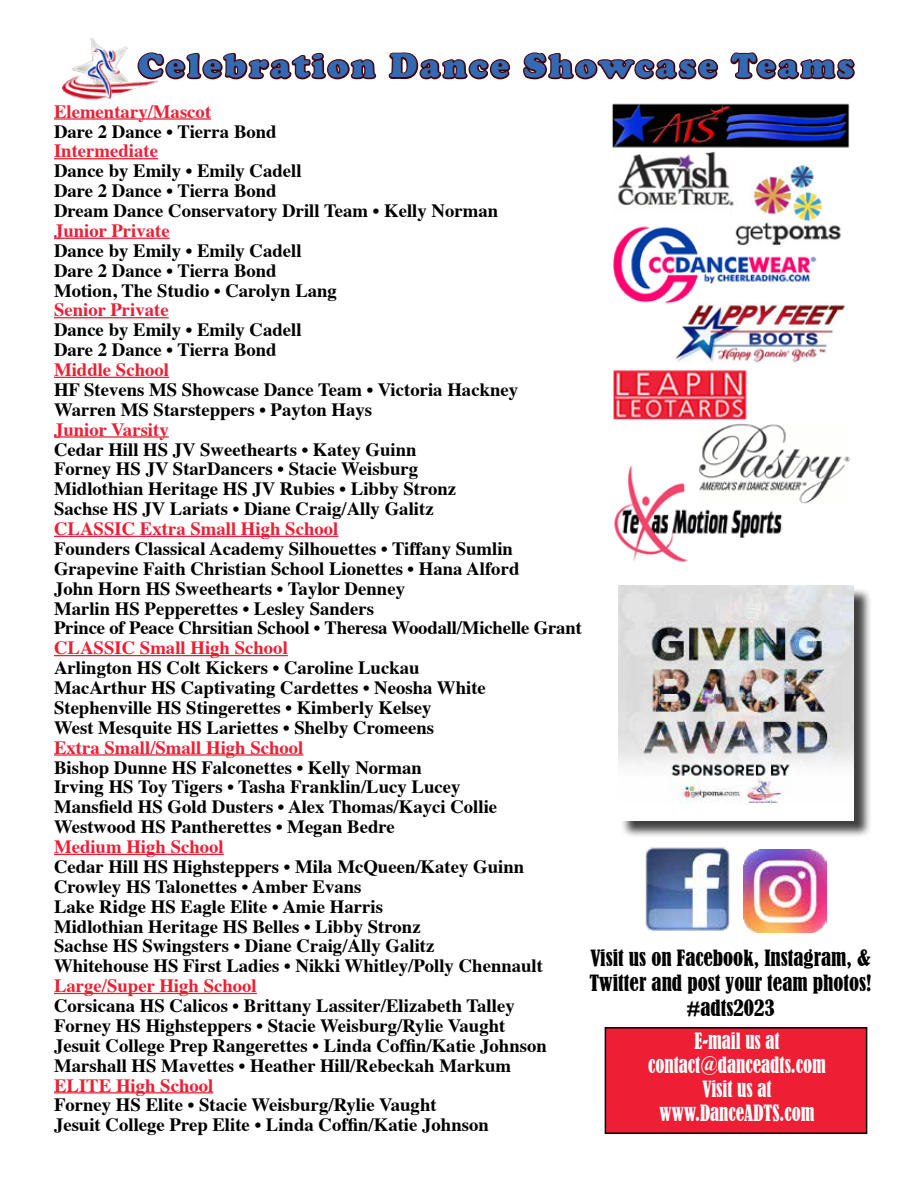
<style>
.page{position:relative;width:918px;height:1188px;background:#fff}
.page>*{position:absolute;margin:0;border:0;box-sizing:border-box;transform-origin:0 0}
.t1{font:900 34.5px "Cooper";letter-spacing:.09em;color:#3469b3}
.t2{font:condensed 21px/25.2px "Bernard";color:#000;text-align:center}
.t3{font:condensed 21px/24px "Bernard";color:#fff;text-align:center;scale:.9 1}
.t4{font:700 18.75px/19.8px "Times";color:#000}
.t5{font:700 18.75px "Times";color:#ee1f34}
</style>
<div class="page">
<hr style="left:54px;top:118px;width:157px;height:2px;background:#ee1f34">
<hr style="left:54px;top:158px;width:104px;height:1px;background:#ee1f34">
<hr style="left:54px;top:238px;width:116px;height:1px;background:#ee1f34">
<hr style="left:54px;top:317px;width:115px;height:1px;background:#ee1f34">
<hr style="left:54px;top:377px;width:115px;height:1px;background:#ee1f34">
<hr style="left:54px;top:436px;width:115px;height:2px;background:#ee1f34">
<hr style="left:54px;top:536px;width:284px;height:1px;background:#ee1f34">
<hr style="left:54px;top:655px;width:234px;height:1px;background:#ee1f34">
<hr style="left:54px;top:754px;width:250px;height:2px;background:#ee1f34">
<hr style="left:54px;top:854px;width:170px;height:1px;background:#ee1f34">
<hr style="left:54px;top:993px;width:203px;height:1px;background:#ee1f34">
<hr style="left:54px;top:1092px;width:159px;height:1px;background:#ee1f34">
<svg style="left:136px;top:52px;width:241px;height:108px"></svg>
<svg style="left:388px;top:52px;width:123px;height:28px"></svg>
<svg style="left:523px;top:52px;width:196px;height:28px"></svg>
<svg style="left:730px;top:52px;width:125px;height:28px"></svg>
<div style="left:605px;top:1028px;width:262px;height:105px;background:#ee1f34"></div>
<div style="left:605px;top:1027px;width:262px;height:107px;border:2px solid #000"></div>
<img style="left:645px;top:847px;width:85px;height:84px">
<img style="left:743px;top:850px;width:83px;height:83px">
<img style="left:63px;top:38px;width:94px;height:80px">
<div style="left:620px;top:588px;width:253px;height:251px;background:#000;opacity:.75"></div>
<img style="left:618px;top:585px;width:236px;height:235px">
<img style="left:612px;top:103px;width:238px;height:459px">
<h1 class="t1" style="left:138px;top:46px;width:717px">Celebration Dance Showcase Teams</h1>
<p class="t5" style="left:54px;top:93px;width:159px">Elementary/Mascot</p>
<p class="t4" style="left:54px;top:119px;width:224px">Dare 2 Dance • Tierra Bond</p>
<p class="t5" style="left:54px;top:133px;width:106px">Intermediate</p>
<p class="t4" style="left:54px;top:159px;width:446px">Dance by Emily • Emily Cadell<br>Dare 2 Dance • Tierra Bond<br>Dream Dance Conservatory Drill Team • Kelly Norman</p>
<p class="t5" style="left:54px;top:213px;width:117px">Junior Private</p>
<p class="t4" style="left:54px;top:239px;width:285px">Dance by Emily • Emily Cadell<br>Dare 2 Dance • Tierra Bond<br>Motion, The Studio • Carolyn Lang</p>
<p class="t5" style="left:54px;top:292px;width:116px">Senior Private</p>
<p class="t4" style="left:54px;top:318px;width:249px">Dance by Emily • Emily Cadell<br>Dare 2 Dance • Tierra Bond</p>
<p class="t5" style="left:54px;top:352px;width:117px">Middle School</p>
<p class="t4" style="left:54px;top:378px;width:466px">HF Stevens MS Showcase Dance Team • Victoria Hackney<br>Warren MS Starsteppers • Payton Hays</p>
<p class="t5" style="left:54px;top:411px;width:116px">Junior Varsity</p>
<p class="t4" style="left:54px;top:437px;width:404px">Cedar Hill HS JV Sweethearts • Katey Guinn Forney HS JV StarDancers • Stacie Weisburg Midlothian Heritage HS JV Rubies • Libby Stronz Sachse HS JV Lariats • Diane Craig/Ally Galitz</p>
<p class="t5" style="left:54px;top:511px;width:286px">CLASSIC Extra Small High School</p>
<p class="t4" style="left:54px;top:537px;width:529px">Founders Classical Academy Silhouettes • Tiffany Sumlin Grapevine Faith Christian School Lionettes • Hana Alford<br>John Horn HS Sweethearts • Taylor Denney<br>Marlin HS Pepperettes • Lesley Sanders<br>Prince of Peace Chrsitian School • Theresa Woodall/Michelle Grant</p>
<p class="t5" style="left:54px;top:630px;width:235px">CLASSIC Small High School</p>
<p class="t4" style="left:54px;top:656px;width:433px">Arlington HS Colt Kickers • Caroline Luckau MacArthur HS Captivating Cardettes • Neosha White Stephenville HS Stingerettes • Kimberly Kelsey<br>West Mesquite HS Lariettes • Shelby Cromeens</p>
<p class="t5" style="left:54px;top:729px;width:251px">Extra Small/Small High School</p>
<p class="t4" style="left:54px;top:755px;width:445px">Bishop Dunne HS Falconettes • Kelly Norman<br>Irving HS Toy Tigers • Tasha Franklin/Lucy Lucey Mansfield HS Gold Dusters • Alex Thomas/Kayci Collie Westwood HS Pantherettes • Megan Bedre</p>
<p class="t5" style="left:54px;top:829px;width:171px">Medium High School</p>
<p class="t4" style="left:54px;top:855px;width:491px">Cedar Hill HS Highsteppers • Mila McQueen/Katey Guinn Crowley HS Talonettes • Amber Evans<br>Lake Ridge HS Eagle Elite • Amie Harris<br>Midlothian Heritage HS Belles • Libby Stronz<br>Sachse HS Swingsters • Diane Craig/Ally Galitz<br>Whitehouse HS First Ladies • Nikki Whitley/Polly Chennault</p>
<p class="t5" style="left:54px;top:968px;width:204px">Large/Super High School</p>
<p class="t4" style="left:54px;top:994px;width:494px">Corsicana HS Calicos • Brittany Lassiter/Elizabeth Talley Forney HS Highsteppers • Stacie Weisburg/Rylie Vaught Jesuit College Prep Rangerettes • Linda Coffin/Katie Johnson Marshall HS Mavettes • Heather Hill/Rebeckah Markum</p>
<p class="t5" style="left:54px;top:1067px;width:161px">ELITE High School</p>
<p class="t4" style="left:54px;top:1093px;width:436px">Forney HS Elite • Stacie Weisburg/Rylie Vaught<br>Jesuit College Prep Elite • Linda Coffin/Katie Johnson</p>
<p class="t2" style="left:589px;top:945px;width:284px">Visit us on Facebook, Instagram, &amp;<br>Twitter and post your team photos! #adts2023</p>
<p class="t3" style="left:648px;top:1029px;width:199px">E-mail us at contact@danceadts.com<br>Visit us at www.DanceADTS.com</p>
</div>
